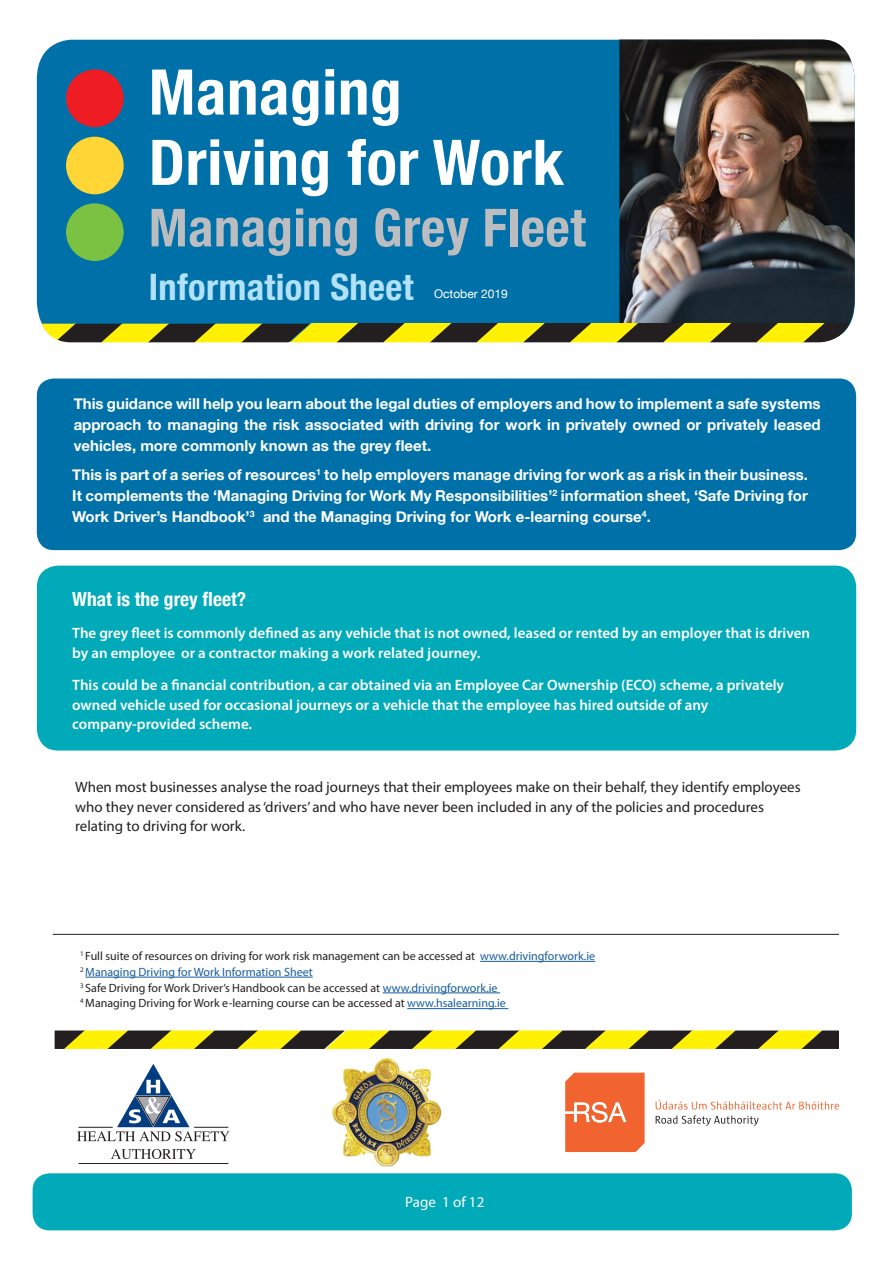
<style>
.page{position:relative;width:893px;height:1263px;background:#fff}
.page>*{position:absolute;margin:0;border:0;box-sizing:border-box;transform-origin:0 0}
.t1{font:700 condensed 63px/70.3px "Helvetica Neue";letter-spacing:.01em;color:#fff}
.t2{font:700 condensed 52.5px "Helvetica Neue";letter-spacing:.01em;color:#bcbdc0}
.t3{font:700 condensed 36.45px "Helvetica Neue";letter-spacing:.01em;color:#b1e2f9}
.t4{font:700 condensed 19.5px "Helvetica Neue";color:#fff}
.t5{font:700 15px/21px "Helvetica Neue";color:#fff;text-align:justify}
.t6{font:600 15px/19.5px "Myriad Pro";color:#fff}
.t7{font:15px/19.5px "Myriad Pro";color:#231f20}
.t8{font:15px "Myriad Pro";color:#fff}
.t9{font:12px/15.8px "Myriad Pro";color:#231f20}
.t10{font:12px "Helvetica Neue";color:#fff}
.s1{color:#175d9e}
</style>
<div class="page">
<div style="left:33px;top:1173px;width:819px;height:57px;background:#00aab8;border-radius:17px"></div>
<div style="left:37px;top:40px;width:582px;height:285px;background:#0071a8"></div>
<div style="left:37px;top:378px;width:819px;height:172px;background:#0071a8;border-radius:17px"></div>
<svg style="left:77px;top:1064px;width:153px;height:77px"></svg>
<svg style="left:111px;top:1149px;width:85px;height:10px"></svg>
<hr style="left:79px;top:1163px;width:149px;height:1px;background:#231f20">
<img style="left:619px;top:40px;width:236px;height:284px">
<div style="left:37px;top:566px;width:819px;height:184px;background:#00aab8;border-radius:21px"></div>
<div style="left:66px;top:69px;width:58px;height:58px;background:#ee1d23;border-radius:50%"></div>
<div style="left:66px;top:137px;width:58px;height:57px;background:#ffd636;border-radius:50%"></div>
<div style="left:66px;top:203px;width:58px;height:58px;background:#7bc142;border-radius:50%"></div>
<hr style="left:480px;top:961px;width:115px;height:1px;background:#175d9e">
<hr style="left:85px;top:977px;width:228px;height:1px;background:#175d9e">
<hr style="left:383px;top:992px;width:117px;height:1px;background:#175d9e">
<hr style="left:407px;top:1008px;width:101px;height:1px;background:#175d9e">
<svg style="left:42px;top:323px;width:808px;height:19px;background:#8f8817"></svg>
<img style="left:332px;top:1068px;width:109px;height:98px">
<svg style="left:656px;top:1100px;width:183px;height:9px"></svg>
<svg style="left:656px;top:1115px;width:103px;height:10px"></svg>
<svg style="left:565px;top:1072px;width:80px;height:80px;background:#f37343"></svg>
<svg style="left:55px;top:1030px;width:784px;height:19px;background:#948b18"></svg>
<hr style="left:53px;top:934px;width:786px;height:1px;background:#231f20">
<h1 class="t1" style="left:149px;top:53px;width:417px">Managing<br>Driving for Work</h1>
<h2 class="t2" style="left:149px;top:184px;width:438px">Managing Grey Fleet</h2>
<p class="t10" style="left:434px;top:285px;width:75px">October 2019</p>
<h3 class="t3" style="left:149px;top:257px;width:266px">Information Sheet</h3>
<p class="t5" style="left:74px;top:393px;width:749px">This guidance will help you learn about the legal duties of employers and how to implement a safe systems approach to managing the risk associated with driving for work in privately owned or privately leased vehicles, more commonly known as the grey fleet.</p>
<p class="t5" style="left:72px;top:464px;width:737px">This is part of a series of resources<sup>1</sup> to help employers manage driving for work as a risk in their business.<br>It complements the ‘Managing Driving for Work My Responsibilities’<sup>2</sup> information sheet, ‘Safe Driving for Work Driver’s Handbook’<sup>3</sup> and the Managing Driving for Work e-learning course<sup>4</sup>.</p>
<h3 class="t4" style="left:72px;top:583px;width:175px">What is the grey fleet?</h3>
<p class="t6" style="left:72px;top:623px;width:739px">The grey fleet is commonly defined as any vehicle that is not owned, leased or rented by an employer that is driven by an employee or a contractor making a work related journey.</p>
<p class="t6" style="left:72px;top:675px;width:713px">This could be a financial contribution, a car obtained via an Employee Car Ownership (ECO) scheme, a privately owned vehicle used for occasional journeys or a vehicle that the employee has hired outside of any company-provided scheme.</p>
<p class="t7" style="left:75px;top:777px;width:727px">When most businesses analyse the road journeys that their employees make on their behalf, they identify employees who they never considered as ‘drivers’ and who have never been included in any of the policies and procedures relating to driving for work.</p>
<p class="t9" style="left:80px;top:948px;width:516px"><sup>1</sup> Full suite of resources on driving for work risk management can be accessed at <span class="s1">www.drivingforwork.ie </span><sup>2</sup> <span class="s1">Managing Driving for Work Information Sheet<br></span><sup>3</sup> Safe Driving for Work Driver’s Handbook can be accessed at <span class="s1">www.drivingforwork.ie<br></span><sup>4</sup> Managing Driving for Work e-learning course can be accessed at <span class="s1">www.hsalearning.ie</span></p>
<p class="t8" style="left:405px;top:1192px;width:81px">Page 1 of 12</p>
</div>
